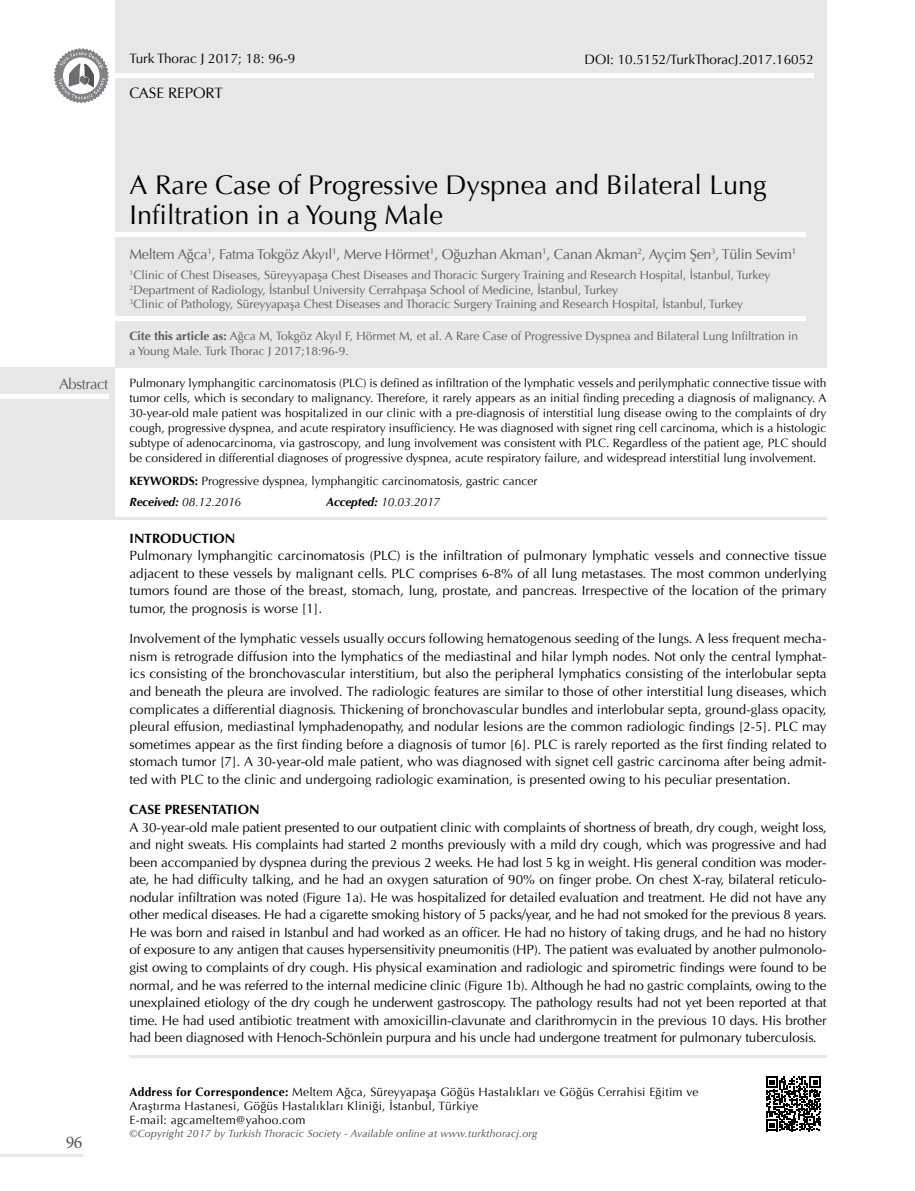
<style>
.page{position:relative;width:915px;height:1191px;background:#fff}
.page>*{position:absolute;margin:0;border:0;box-sizing:border-box;transform-origin:0 0}
.t1{font:27px/30px "Optima";color:#000}
.t2{font:18px "Minion Pro";color:#58595b}
.t3{font:15px "Optima";color:#000}
.t4{font:15px "Optima";letter-spacing:-.03em;color:#58595b}
.t5{font:14.25px "Optima";letter-spacing:-.02em;color:#58595b}
.t6{font:13.5px/17.5px "Optima Normal Tr";color:#000;text-align:justify}
.t7{font:13.5px "Optima";color:#000}
.t8{font:13.5px "Optima Bold Tr";color:#000}
.t9{font:12px/15px "Optima";letter-spacing:.02em;color:#000;text-align:justify}
.t10{font:12px/14.4px "Optima";color:#58595b}
.t11{font:12px "Optima";color:#000}
.t12{font:italic 12px "Optima";letter-spacing:-.01em;color:#000}
.t13{font:italic 10.5px "Optima";letter-spacing:.02em;color:#414042}
.s1{font-weight:700}
</style>
<div class="page">
<div style="left:115px;top:0;width:711px;height:368px;background:#e6e7e8"></div>
<hr style="left:4px;top:74px;width:809px;height:4px;background:#fff">
<svg style="left:53px;top:48px;width:56px;height:55px"></svg>
<div style="left:0;top:368px;width:115px;height:151px;background:#e6e7e8"></div>
<div style="left:0;top:394px;width:108px;height:5px;background:#fff"></div>
<hr style="left:0;top:233px;width:805px;height:4px;background:#fff">
<hr style="left:0;top:517px;width:826px;height:3px;background:#e6e7e8">
<svg style="left:766px;top:1076px;width:54px;height:55px"></svg>
<hr style="left:129px;top:1055px;width:697px;height:2px;background:#e6e7e8">
<hr style="left:0;top:317px;width:805px;height:4px;background:#fff">
<hr style="left:0;top:1154px;width:82px;height:2px;background:#e6e7e8">
<p class="t7" style="left:129px;top:51px;width:167px">Turk Thorac J 2017; 18: 96-9</p>
<p class="t3" style="left:129px;top:84px;width:95px">CASE REPORT</p>
<p class="t7" style="left:584px;top:52px;width:231px">DOI: 10.5152/TurkThoracJ.2017.16052</p>
<p class="t4" style="left:59px;top:375px;width:51px">Abstract</p>
<h2 class="t2" style="left:66px;top:1130px;width:18px">96</h2>
<h1 class="t1" style="left:129px;top:170px;width:638px">A Rare Case of Progressive Dyspnea and Bilateral Lung<br>Infiltration in a Young Male</h1>
<p class="t5" style="left:129px;top:245px;width:668px">Meltem Ağca<sup>1</sup>, Fatma Tokgöz Akyıl<sup>1</sup>, Merve Hörmet<sup>1</sup>, Oğuzhan Akman<sup>1</sup>, Canan Akman<sup>2</sup>, Ayçim Şen<sup>3</sup>, Tülin Sevim<sup>1</sup></p>
<p class="t10" style="left:129px;top:268px;width:642px"><sup>1</sup>Clinic of Chest Diseases, Süreyyapaşa Chest Diseases and Thoracic Surgery Training and Research Hospital, İstanbul, Turkey<br><sup>2</sup>Department of Radiology, İstanbul University Cerrahpaşa School of Medicine, İstanbul, Turkey<br><sup>3</sup>Clinic of Pathology, Süreyyapaşa Chest Diseases and Thoracic Surgery Training and Research Hospital, İstanbul, Turkey</p>
<p class="t10" style="left:129px;top:329px;width:669px"><span class="s1">Cite this article as:</span> Ağca M, Tokgöz Akyıl F, Hörmet M, et al. A Rare Case of Progressive Dyspnea and Bilateral Lung Infiltration in a Young Male. Turk Thorac J 2017;18:96-9.</p>
<p class="t9" style="left:129px;top:375px;width:698px">Pulmonary lymphangitic carcinomatosis (PLC) is defined as infiltration of the lymphatic vessels and perilymphatic connective tissue with tumor cells, which is secondary to malignancy. Therefore, it rarely appears as an initial finding preceding a diagnosis of malignancy. A 30-year-old male patient was hospitalized in our clinic with a pre-diagnosis of interstitial lung disease owing to the complaints of dry cough, progressive dyspnea, and acute respiratory insufficiency. He was diagnosed with signet ring cell carcinoma, which is a histologic subtype of adenocarcinoma, via gastroscopy, and lung involvement was consistent with PLC. Regardless of the patient age, PLC should be considered in differential diagnoses of progressive dyspnea, acute respiratory failure, and widespread interstitial lung involvement.</p>
<p class="t11" style="left:129px;top:474px;width:409px"><span class="s1">KEYWORDS:</span> Progressive dyspnea, lymphangitic carcinomatosis, gastric cancer</p>
<p class="t12" style="left:129px;top:495px;width:113px"><span class="s1">Received:</span> 08.12.2016</p>
<p class="t12" style="left:326px;top:495px;width:115px"><span class="s1">Accepted:</span> 10.03.2017</p>
<p class="t8" style="left:129px;top:530px;width:107px">INTRODUCTION</p>
<p class="t6" style="left:129px;top:547px;width:698px">Pulmonary lymphangitic carcinomatosis (PLC) is the infiltration of pulmonary lymphatic vessels and connective tissue adjacent to these vessels by malignant cells. PLC comprises 6-8% of all lung metastases. The most common underlying tumors found are those of the breast, stomach, lung, prostate, and pancreas. Irrespective of the location of the primary tumor, the prognosis is worse [1].</p>
<p class="t6" style="left:129px;top:630px;width:698px">Involvement of the lymphatic vessels usually occurs following hematogenous seeding of the lungs. A less frequent mecha&shy;nism is retrograde diffusion into the lymphatics of the mediastinal and hilar lymph nodes. Not only the central lymphat&shy;ics consisting of the bronchovascular interstitium, but also the peripheral lymphatics consisting of the interlobular septa and beneath the pleura are involved. The radiologic features are similar to those of other interstitial lung diseases, which complicates a differential diagnosis. Thickening of bronchovascular bundles and interlobular septa, ground-glass opacity, pleural effusion, mediastinal lymphadenopathy, and nodular lesions are the common radiologic findings [2-5]. PLC may sometimes appear as the first finding before a diagnosis of tumor [6]. PLC is rarely reported as the first finding related to stomach tumor [7]. A 30-year-old male patient, who was diagnosed with signet cell gastric carcinoma after being admit&shy;ted with PLC to the clinic and undergoing radiologic examination, is presented owing to his peculiar presentation.</p>
<p class="t8" style="left:129px;top:801px;width:131px">CASE PRESENTATION</p>
<p class="t6" style="left:129px;top:818px;width:698px">A 30-year-old male patient presented to our outpatient clinic with complaints of shortness of breath, dry cough, weight loss, and night sweats. His complaints had started 2 months previously with a mild dry cough, which was progressive and had been accompanied by dyspnea during the previous 2 weeks. He had lost 5 kg in weight. His general condition was moder&shy;ate, he had difficulty talking, and he had an oxygen saturation of 90% on finger probe. On chest X-ray, bilateral reticulo&shy;nodular infiltration was noted (Figure 1a). He was hospitalized for detailed evaluation and treatment. He did not have any other medical diseases. He had a cigarette smoking history of 5 packs/year, and he had not smoked for the previous 8 years.<br>He was born and raised in Istanbul and had worked as an officer. He had no history of taking drugs, and he had no history of exposure to any antigen that causes hypersensitivity pneumonitis (HP). The patient was evaluated by another pulmonolo&shy;gist owing to complaints of dry cough. His physical examination and radiologic and spirometric findings were found to be normal, and he was referred to the internal medicine clinic (Figure 1b). Although he had no gastric complaints, owing to the unexplained etiology of the dry cough he underwent gastroscopy. The pathology results had not yet been reported at that time. He had used antibiotic treatment with amoxicillin-clavunate and clarithromycin in the previous 10 days. His brother had been diagnosed with Henoch-Schönlein purpura and his uncle had undergone treatment for pulmonary tuberculosis.</p>
<p class="t9" style="left:129px;top:1084px;width:570px;line-height:14.4px;text-align:left"><span class="s1">Address for Correspondence:</span> Meltem Ağca, Süreyyapaşa Göğüs Hastalıkları ve Göğüs Cerrahisi Eğitim ve<br>Araştırma Hastanesi, Göğüs Hastalıkları Kliniği, İstanbul, Türkiye<br>E-mail: agcameltem@yahoo.com</p>
<p class="t13" style="left:129px;top:1127px;width:409px">©Copyright 2017 by Turkish Thoracic Society - Available online at www.turkthoracj.org</p>
</div>
